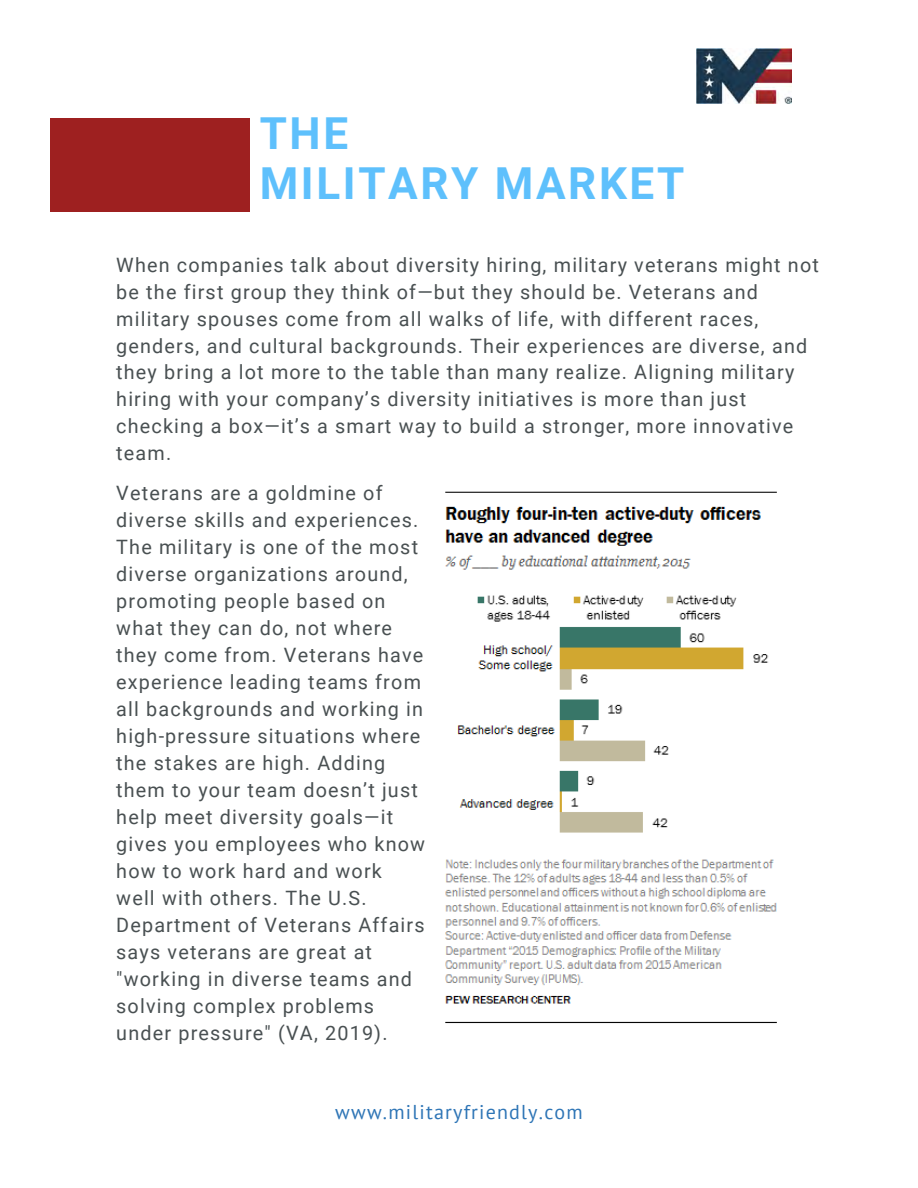
<style>
.page{position:relative;width:918px;height:1188px;background:#fff}
.page>*{position:absolute;margin:0;border:0;box-sizing:border-box;transform-origin:0 0}
.t1{font:700 44.1px/50.6px "Roboto";letter-spacing:.06em;color:#5ec0fc}
.t2{font:19.95px "PT Sans";letter-spacing:.06em;color:#2e75b6}
.t3{font:19.8px/27px "Roboto";letter-spacing:.06em;color:#495052}
</style>
<div class="page">
<div style="left:50px;top:118px;width:200px;height:94px;background:#9e2020"></div>
<img style="left:696px;top:48px;width:96px;height:56px">
<img style="left:445px;top:491px;width:332px;height:533px">
<p class="t1" style="left:260px;top:108px;width:426px">THE<br>MILITARY MARKET</p>
<p class="t3" style="left:116px;top:252px;width:704px">When companies talk about diversity hiring, military veterans might not be the first group they think of—but they should be. Veterans and military spouses come from all walks of life, with different races, genders, and cultural backgrounds. Their experiences are diverse, and they bring a lot more to the table than many realize. Aligning military hiring with your company’s diversity initiatives is more than just checking a box—it’s a smart way to build a stronger, more innovative team.</p>
<p class="t3" style="left:116px;top:480px;width:310px">Veterans are a goldmine of diverse skills and experiences.<br>The military is one of the most diverse organizations around, promoting people based on what they can do, not where they come from. Veterans have experience leading teams from all backgrounds and working in high-pressure situations where the stakes are high. Adding them to your team doesn’t just help meet diversity goals—it gives you employees who know how to work hard and work well with others. The U.S.<br>Department of Veterans Affairs says veterans are great at "working in diverse teams and solving complex problems under pressure" (VA, 2019).</p>
<p class="t2" style="left:335px;top:1099px;width:249px">www.militaryfriendly.com</p>
</div>
